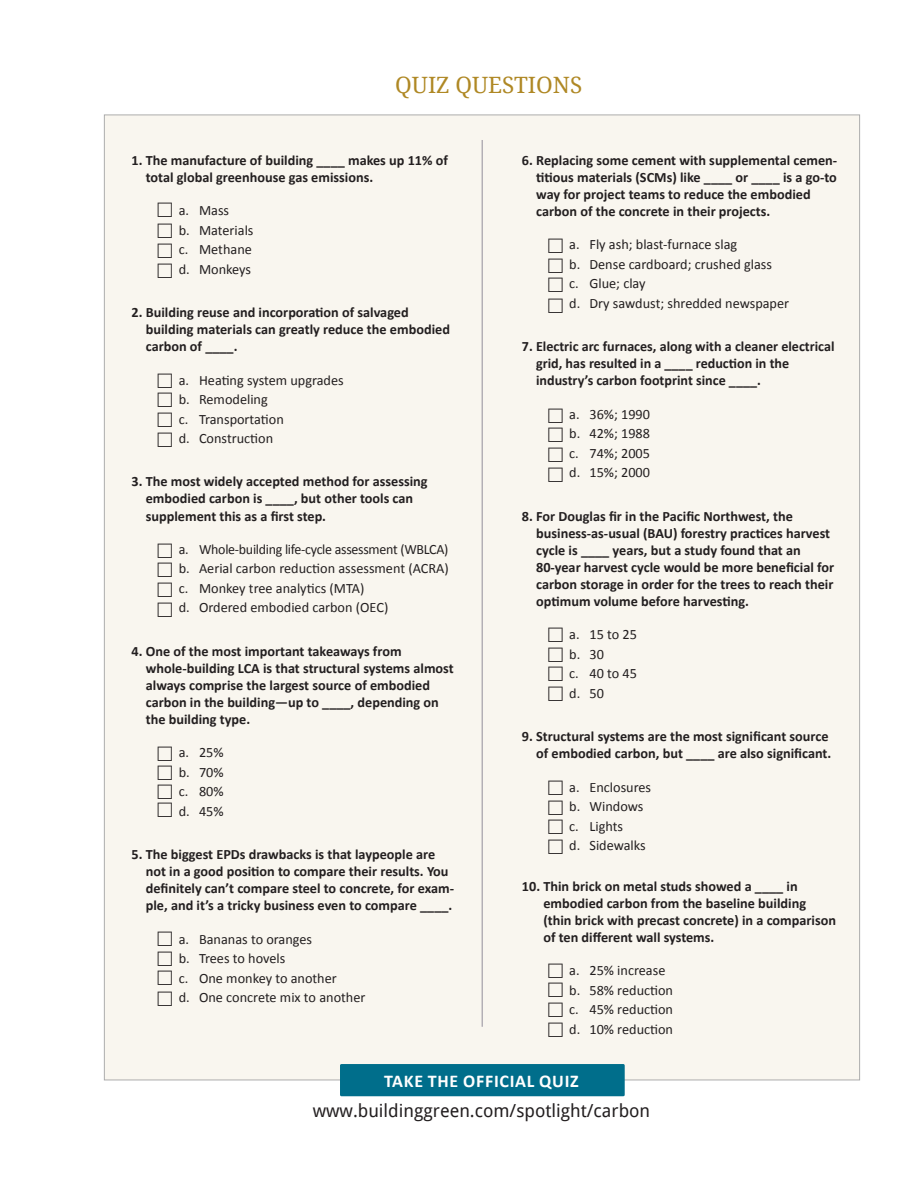
<style>
.page{position:relative;width:918px;height:1188px;background:#fff}
.page>*{position:absolute;margin:0;border:0;box-sizing:border-box;transform-origin:0 0}
.head_2{font:22.5px "Droid Serif";color:#af8824}
.text_CE{font:18px "Droid Sans";color:#231f20}
.text{font:700 18px "Calibri";letter-spacing:.04em;color:#fff}
.quiz_questions{font:700 14.25px/17.1px "Calibri";color:#231f20}
.t1{font:14.25px "Calibri";color:#231f20}
.t2{font:14.25px "Calibri";letter-spacing:-.02em;color:#231f20}
</style>
<div class="page">
<div style="left:104px;top:115px;width:756px;height:965px;background:#f9f6ef;border:1px solid #adadad"></div>
<hr style="left:482px;top:140px;width:1px;height:887px;background:#938e9a">
<div style="left:340px;top:1064px;width:285px;height:32px;background:#006e8b;border-radius:2px"></div>
<p class="head_2" style="left:395px;top:70px;width:189px">QUIZ QUESTIONS</p>
<p class="quiz_questions" style="left:146px;top:152px;width:304px;text-indent:-14px">1. The manufacture of building ____ makes up 11% of total global greenhouse gas emissions.</p>
<p class="t1" style="left:179px;top:201px;width:52px">a. Mass</p>
<p class="t1" style="left:179px;top:221px;width:76px">b. Materials</p>
<p class="t1" style="left:179px;top:240px;width:75px">c. Methane</p>
<p class="t1" style="left:179px;top:260px;width:74px">d. Monkeys</p>
<p class="quiz_questions" style="left:146px;top:304px;width:306px;text-indent:-14px">2. Building reuse and incorporation of salvaged building materials can greatly reduce the embodied carbon of ____.</p>
<p class="t1" style="left:179px;top:371px;width:166px">a. Heating system upgrades</p>
<p class="t1" style="left:179px;top:390px;width:91px">b. Remodeling</p>
<p class="t1" style="left:179px;top:410px;width:107px">c. Transportation</p>
<p class="t1" style="left:179px;top:429px;width:96px">d. Construction</p>
<p class="quiz_questions" style="left:146px;top:473px;width:283px;text-indent:-14px">3. The most widely accepted method for assessing embodied carbon is ____, but other tools can supplement this as a first step.</p>
<p class="t2" style="left:179px;top:540px;width:271px">a. Whole-building life-cycle assessment (WBLCA)</p>
<p class="t1" style="left:179px;top:560px;width:271px">b. Aerial carbon reduction assessment (ACRA)</p>
<p class="t1" style="left:179px;top:579px;width:187px">c. Monkey tree analytics (MTA)</p>
<p class="t1" style="left:179px;top:599px;width:211px">d. Ordered embodied carbon (OEC)</p>
<p class="quiz_questions" style="left:146px;top:642px;width:309px;text-indent:-14px">4. One of the most important takeaways from whole-building LCA is that structural systems almost always comprise the largest source of embodied carbon in the building—up to ____, depending on the building type.</p>
<p class="t1" style="left:179px;top:744px;width:46px">a. 25%</p>
<p class="t1" style="left:179px;top:763px;width:46px">b. 70%</p>
<p class="t1" style="left:179px;top:783px;width:46px">c. 80%</p>
<p class="t1" style="left:179px;top:802px;width:46px">d. 45%</p>
<p class="quiz_questions" style="left:146px;top:846px;width:310px;text-indent:-14px">5. The biggest EPDs drawbacks is that laypeople are not in a good position to compare their results. You definitely can’t compare steel to concrete, for exam&shy;ple, and it’s a tricky business even to compare ____.</p>
<p class="t1" style="left:179px;top:930px;width:135px">a. Bananas to oranges</p>
<p class="t1" style="left:179px;top:949px;width:108px">b. Trees to hovels</p>
<p class="t1" style="left:179px;top:969px;width:160px">c. One monkey to another</p>
<p class="t1" style="left:179px;top:988px;width:188px">d. One concrete mix to another</p>
<p class="quiz_questions" style="left:536px;top:152px;width:303px;text-indent:-14px">6. Replacing some cement with supplemental cemen&shy;titious materials (SCMs) like ____ or ____ is a go-to way for project teams to reduce the embodied carbon of the concrete in their projects.</p>
<p class="t1" style="left:569px;top:236px;width:170px">a. Fly ash; blast-furnace slag</p>
<p class="t1" style="left:569px;top:255px;width:204px">b. Dense cardboard; crushed glass</p>
<p class="t1" style="left:569px;top:275px;width:78px">c. Glue; clay</p>
<p class="t1" style="left:569px;top:294px;width:221px">d. Dry sawdust; shredded newspaper</p>
<p class="quiz_questions" style="left:536px;top:338px;width:300px;text-indent:-14px">7. Electric arc furnaces, along with a cleaner electrical grid, has resulted in a ____ reduction in the industry’s carbon footprint since ____.</p>
<p class="t1" style="left:569px;top:405px;width:82px">a. 36%; 1990</p>
<p class="t1" style="left:569px;top:424px;width:82px">b. 42%; 1988</p>
<p class="t1" style="left:569px;top:444px;width:82px">c. 74%; 2005</p>
<p class="t1" style="left:569px;top:463px;width:82px">d. 15%; 2000</p>
<p class="quiz_questions" style="left:536px;top:507px;width:299px;text-indent:-14px">8. For Douglas fir in the Pacific Northwest, the business-as-usual (BAU) forestry practices harvest cycle is ____ years, but a study found that an 80-year harvest cycle would be more beneficial for carbon storage in order for the trees to reach their optimum volume before harvesting.</p>
<p class="t1" style="left:569px;top:626px;width:69px">a. 15 to 25</p>
<p class="t1" style="left:569px;top:645px;width:36px">b. 30</p>
<p class="t1" style="left:569px;top:665px;width:69px">c. 40 to 45</p>
<p class="t1" style="left:569px;top:684px;width:36px">d. 50</p>
<p class="quiz_questions" style="left:522px;top:728px;width:311px;text-align:right">9. Structural systems are the most significant source of embodied carbon, but ____ are also significant.</p>
<p class="t1" style="left:569px;top:778px;width:84px">a. Enclosures</p>
<p class="t1" style="left:569px;top:797px;width:76px">b. Windows</p>
<p class="t1" style="left:569px;top:817px;width:55px">c. Lights</p>
<p class="t1" style="left:569px;top:836px;width:78px">d. Sidewalks</p>
<p class="quiz_questions" style="left:543px;top:878px;width:294px;text-indent:-21px">10. Thin brick on metal studs showed a ____ in embodied carbon from the baseline building (thin brick with precast concrete) in a comparison of ten different wall systems.</p>
<p class="t1" style="left:569px;top:962px;width:98px">a. 25% increase</p>
<p class="t1" style="left:569px;top:981px;width:105px">b. 58% reduction</p>
<p class="t1" style="left:569px;top:1001px;width:105px">c. 45% reduction</p>
<p class="t1" style="left:569px;top:1020px;width:105px">d. 10% reduction</p>
<p class="text" style="left:384px;top:1069px;width:196px">TAKE THE OFFICIAL QUIZ</p>
<p class="text_CE" style="left:313px;top:1098px;width:339px">www.buildinggreen.com/spotlight/carbon</p>
</div>
